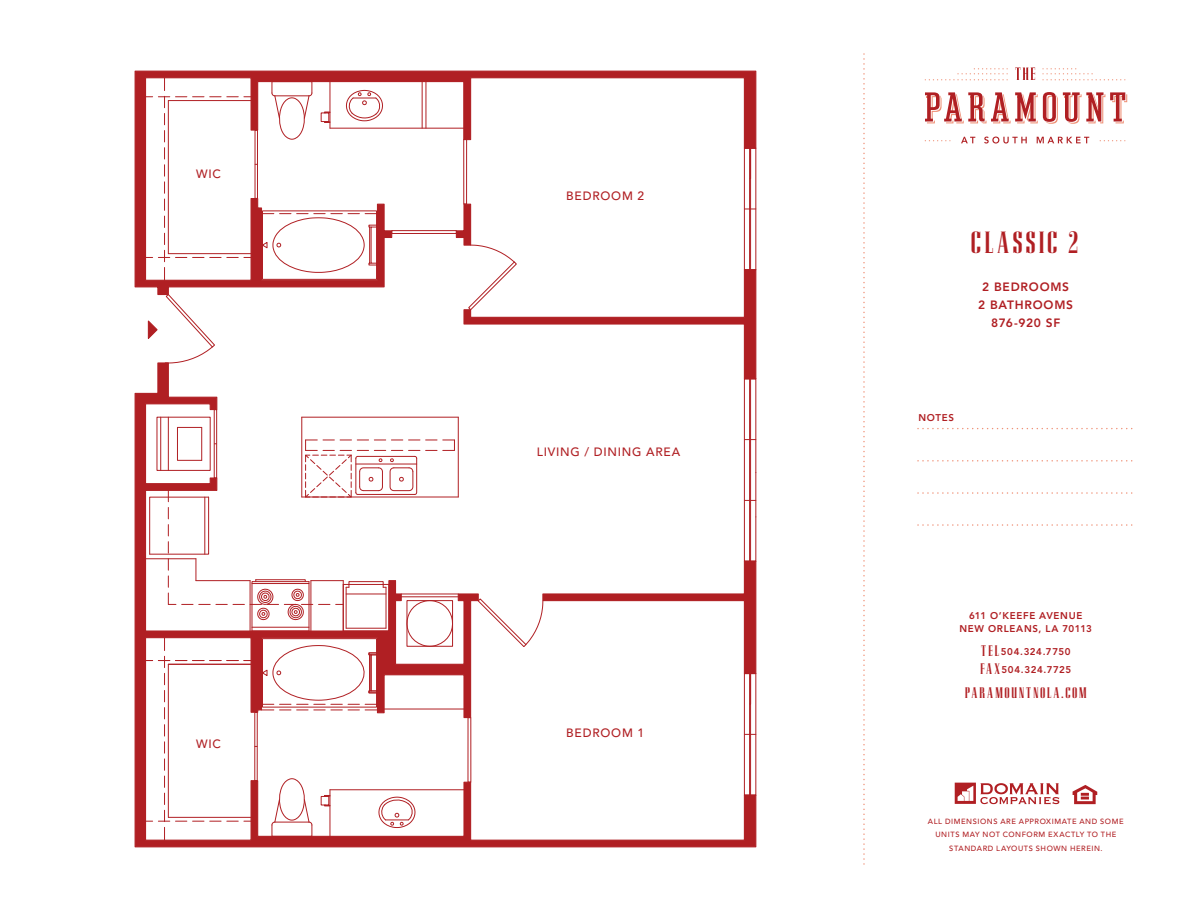
<style>
.page{position:relative;width:1188px;height:918px;background:#fff}
.page>*{position:absolute;margin:0;border:0;box-sizing:border-box;transform-origin:0 0}
.t1{font:27px "Corvinus Skyline";letter-spacing:.1em;color:#b01f23}
.t2{font:13.5px "Corvinus Skyline";letter-spacing:.11em;color:#b01f23}
.t3{font:500 12px "Avenir";letter-spacing:.065em;color:#b01f23}
.t4{font:800 12px/18px "Avenir";letter-spacing:.06em;color:#b01f23;text-align:center}
.t5{font:800 9.75px/13.5px "Avenir";letter-spacing:.065em;color:#b01f23;text-align:center}
.t6{font:500 7.5px/13.5px "Avenir";letter-spacing:.075em;color:#b01f23;text-align:center}
.s1{font-family:"Corvinus Skyline";font-weight:400;font-size:13.5px}
</style>
<div class="page">
<svg style="left:955px;top:783px;width:104px;height:21px"></svg>
<svg style="left:1073px;top:785px;width:24px;height:19px"></svg>
<svg style="left:918px;top:428px;width:215px;height:1px"></svg>
<svg style="left:918px;top:460px;width:215px;height:2px"></svg>
<svg style="left:918px;top:492px;width:215px;height:2px"></svg>
<svg style="left:918px;top:524px;width:215px;height:2px"></svg>
<svg style="left:961px;top:137px;width:14px;height:6px"></svg>
<svg style="left:984px;top:137px;width:43px;height:7px"></svg>
<svg style="left:1037px;top:137px;width:52px;height:6px"></svg>
<svg style="left:1015px;top:68px;width:20px;height:12px"></svg>
<svg style="left:1042px;top:68px;width:83px;height:12px"></svg>
<svg style="left:925px;top:68px;width:83px;height:12px"></svg>
<svg style="left:925px;top:92px;width:202px;height:32px"></svg>
<svg style="left:1100px;top:140px;width:25px;height:1px"></svg>
<svg style="left:925px;top:140px;width:26px;height:1px"></svg>
<svg style="left:863px;top:54px;width:2px;height:811px"></svg>
<svg style="left:134px;top:70px;width:623px;height:223px"></svg>
<svg style="left:455px;top:203px;width:302px;height:159px"></svg>
<svg style="left:134px;top:362px;width:623px;height:486px"></svg>
<svg style="left:147px;top:293px;width:69px;height:71px"></svg>
<h3 class="t3" style="left:196px;top:169px;width:26px">WIC</h3>
<h3 class="t3" style="left:196px;top:739px;width:26px">WIC</h3>
<h3 class="t3" style="left:566px;top:191px;width:79px">BEDROOM 2</h3>
<h3 class="t3" style="left:537px;top:447px;width:145px">LIVING / DINING AREA</h3>
<h3 class="t3" style="left:566px;top:728px;width:79px">BEDROOM 1</h3>
<h1 class="t1" style="left:971px;top:231px;width:109px">CLASSIC 2</h1>
<h3 class="t4" style="left:978px;top:279px;width:96px">2 BEDROOMS<br>2 BATHROOMS<br>876-920 SF</h3>
<h3 class="t5" style="left:918px;top:412px;width:37px">NOTES</h3>
<h3 class="t5" style="left:959px;top:609px;width:134px">611 O’KEEFE AVENUE<br>NEW ORLEANS, LA 70113</h3>
<h3 class="t5" style="left:980px;top:643px;width:93px;line-height:18px;text-align:left"><span class="s1">TEL</span>504.324.7750<br><span class="s1">FAX</span>504.324.7725</h3>
<h2 class="t2" style="left:965px;top:687px;width:124px">PARAMOUNTNOLA.COM</h2>
<p class="t6" style="left:928px;top:815px;width:197px">ALL DIMENSIONS ARE APPROXIMATE AND SOME<br>UNITS MAY NOT CONFORM EXACTLY TO THE<br>STANDARD LAYOUTS SHOWN HEREIN.</p>
</div>
